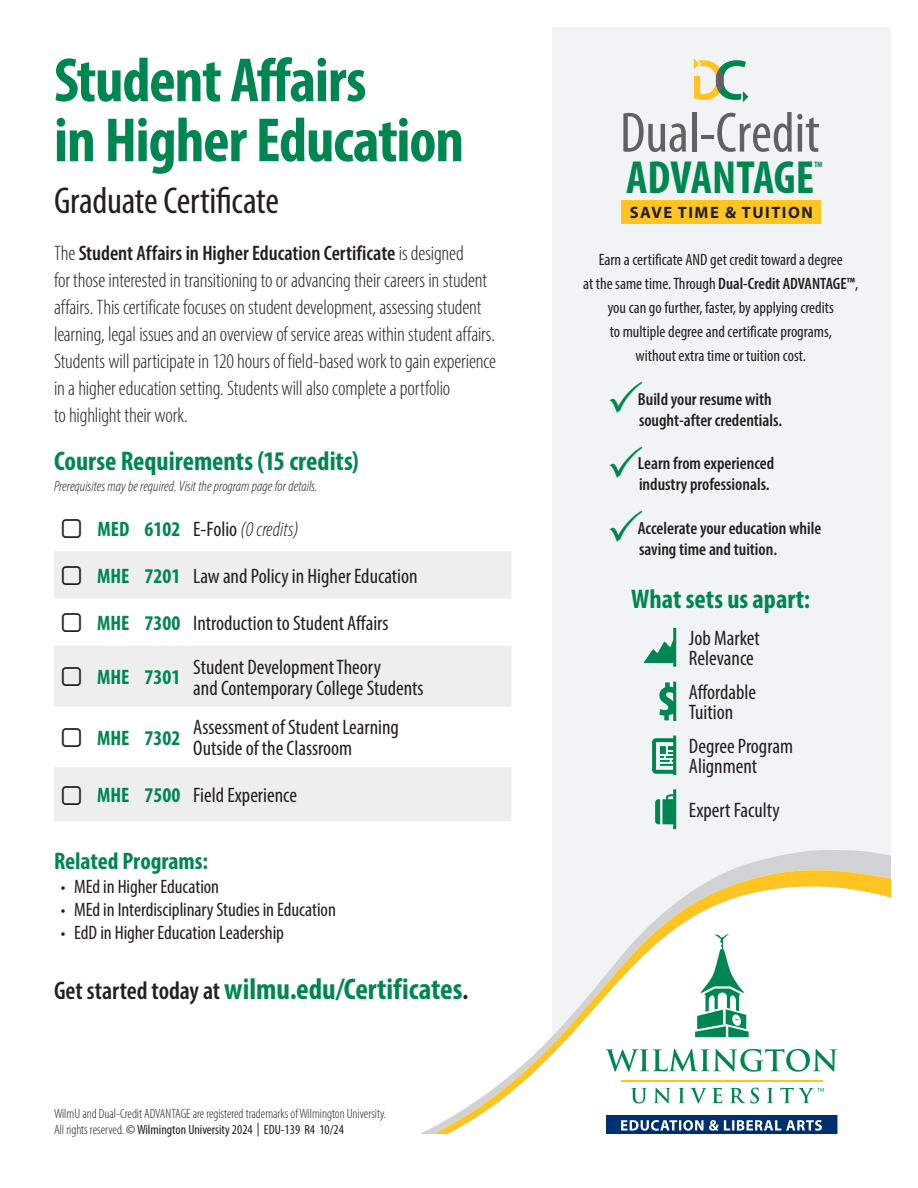
<style>
.page{position:relative;width:918px;height:1188px;background:#fff}
.page>*{position:absolute;margin:0;border:0;box-sizing:border-box;transform-origin:0 0}
.t1{font:700 condensed 63px/60px "Myriad Pro";letter-spacing:-.02em;color:#008751}
.t2{font:condensed 57.15px "Myriad Pro";color:#616161}
.t3{font:700 condensed 46.65px "Myriad Pro";color:#008751}
.t4{font:condensed 37.5px "Myriad Pro";letter-spacing:-.01em;color:#231f20}
.Course_List{font:700 condensed 30px "Myriad Pro";color:#008751}
.Body_Copy{font:700 condensed 27px "Myriad Pro";color:#008751}
.CL_Name{font:700 condensed 27px "Myriad Pro";color:#008751}
.CL_Name-2{font:700 condensed 24px "Myriad Pro";color:#008751}
.Body_Copy-2{font:300 condensed 21px/27px "Myriad Pro";letter-spacing:-.005em;color:#231f20}
.Course_List-2{font:condensed 21px/19.5px "Myriad Pro";color:#231f20}
.Course_List-3{font:700 condensed 21px "Myriad Pro";color:#008751}
.Course_List-4{font:italic 300 condensed 21px "Myriad Pro";color:#231f20}
.t5{font:condensed 19.5px "Myriad Pro";letter-spacing:-.005em;color:#231f20}
.Body_Copy-3{font:600 condensed 17.55px/21px "Myriad Pro";color:#231f20}
.Body_Copy-4{font:condensed 16.5px/24px "Myriad Pro";color:#231f20;text-align:center}
.t6{font:700 16.5px "Myriad Pro";letter-spacing:.09em;color:#231f20}
.Body_Copy-5{font:italic 300 condensed 15px "Myriad Pro";color:#231f20}
.Note{font:300 condensed 13.5px/16.2px "Myriad Pro";color:#231f20}
.t7{font:700 condensed 7.8px "Myriad Pro";color:#008751}
.s1{font-weight:600}
.s2{font-weight:400;font-style:normal}
.s3{font-weight:300}
.s4{font-weight:600;font-size:25.5px;color:#231f20}
.s5{font-weight:600;color:#231f20}
.s6{font-weight:400}
</style>
<div class="page">
<div style="left:552px;top:27px;width:339px;height:822px;background:#f2f3f4"></div>
<div style="left:621px;top:201px;width:200px;height:23px;background:#fec422"></div>
<svg style="left:694px;top:58px;width:54px;height:44px"></svg>
<svg style="left:644px;top:628px;width:32px;height:39px"></svg>
<svg style="left:659px;top:682px;width:17px;height:39px"></svg>
<svg style="left:652px;top:735px;width:24px;height:40px"></svg>
<svg style="left:655px;top:789px;width:21px;height:40px"></svg>
<svg style="left:420px;top:849px;width:471px;height:285px"></svg>
<svg style="left:434px;top:867px;width:457px;height:267px"></svg>
<svg style="left:54px;top:551px;width:457px;height:270px;fill:#eeeeef"></svg>
<svg style="left:610px;top:381px;width:32px;height:32px"></svg>
<svg style="left:610px;top:445px;width:32px;height:32px"></svg>
<svg style="left:610px;top:510px;width:32px;height:32px"></svg>
<svg style="left:62px;top:566px;width:19px;height:19px"></svg>
<svg style="left:62px;top:613px;width:19px;height:19px"></svg>
<svg style="left:62px;top:667px;width:19px;height:19px"></svg>
<svg style="left:62px;top:728px;width:19px;height:19px"></svg>
<svg style="left:62px;top:785px;width:19px;height:20px"></svg>
<p class="t1" style="left:54px;top:49px;width:412px">Student Affairs<br>in Higher Education</p>
<p class="t4" style="left:54px;top:178px;width:226px">Graduate Certificate</p>
<p class="Body_Copy-2" style="left:54px;top:240px;width:444px">The <span class="s1">Student Affairs in Higher Education Certificate</span> is designed<br>for those interested in transitioning to or advancing their careers in student affairs. This certificate focuses on student development, assessing student learning, legal issues and an overview of service areas within student affairs.<br>Students will participate in 120 hours of field-based work to gain experience in a higher education setting. Students will also complete a portfolio<br>to highlight their work.</p>
<p class="Body_Copy" style="left:54px;top:444px;width:306px">Course Requirements (15 credits)</p>
<p class="Body_Copy-5" style="left:54px;top:477px;width:265px">Prerequisites may be required. Visit the program page for details.</p>
<p class="Course_List-3" style="left:97px;top:515px;width:33px">MED</p>
<p class="Course_List-3" style="left:144px;top:515px;width:37px">6102</p>
<p class="Course_List-4" style="left:193px;top:516px;width:107px"><span class="s2">E-Folio</span> (0 credits)</p>
<p class="Course_List-3" style="left:97px;top:563px;width:34px">MHE</p>
<p class="Course_List-3" style="left:144px;top:563px;width:37px">7201</p>
<p class="Course_List-2" style="left:193px;top:566px;width:226px">Law and Policy in Higher Education</p>
<p class="Course_List-3" style="left:97px;top:610px;width:34px">MHE</p>
<p class="Course_List-3" style="left:144px;top:610px;width:37px">7300</p>
<p class="Course_List-2" style="left:193px;top:613px;width:197px">Introduction to Student Affairs</p>
<p class="Course_List-3" style="left:97px;top:664px;width:34px">MHE</p>
<p class="Course_List-3" style="left:144px;top:664px;width:37px">7301</p>
<p class="Course_List-2" style="left:193px;top:656px;width:232px;line-height:21px">Student Development Theory<br>and Contemporary College Students</p>
<p class="Course_List-3" style="left:97px;top:725px;width:34px">MHE</p>
<p class="Course_List-3" style="left:144px;top:725px;width:37px">7302</p>
<p class="Course_List-2" style="left:193px;top:717px;width:207px;line-height:21px">Assessment of Student Learning<br>Outside of the Classroom</p>
<p class="Course_List-3" style="left:97px;top:782px;width:34px">MHE</p>
<p class="Course_List-3" style="left:144px;top:782px;width:37px">7500</p>
<p class="Course_List-2" style="left:193px;top:785px;width:105px">Field Experience</p>
<p class="CL_Name-2" style="left:54px;top:846px;width:156px">Related Programs:</p>
<p class="t5" style="left:61px;top:874px;width:160px"><span class="s3">•</span> MEd in Higher Education</p>
<p class="t5" style="left:61px;top:898px;width:277px"><span class="s3">•</span> MEd in Interdisciplinary Studies in Education</p>
<p class="t5" style="left:61px;top:921px;width:225px"><span class="s3">•</span> EdD in Higher Education Leadership</p>
<p class="Course_List" style="left:54px;top:971px;width:416px"><span class="s4">Get started today at</span> wilmu.edu/Certificates<span class="s5">.</span></p>
<p class="Note" style="left:54px;top:1105px;width:334px">WilmU and Dual-Credit ADVANTAGE are registered trademarks of Wilmington University.<br>All rights reserved. <span class="s6">© Wilmington University 2024 | EDU-139 R4 10/24</span></p>
<p class="t2" style="left:620px;top:98px;width:201px">Dual-Credit</p>
<p class="t3" style="left:626px;top:148px;width:189px">ADVANTAGE</p>
<p class="t7" style="left:815px;top:159px;width:10px">TM</p>
<p class="t6" style="left:630px;top:202px;width:184px">SAVE TIME &amp; TUITION</p>
<p class="Body_Copy-4" style="left:583px;top:248px;width:277px">Earn a certificate AND get credit toward a degree<br>at the same time. Through <span class="s1">Dual-Credit ADVANTAGE™</span>, you can go further, faster, by applying credits<br>to multiple degree and certificate programs,<br>without extra time or tuition cost.</p>
<p class="Body_Copy-3" style="left:638px;top:388px;width:146px">Build your resume with sought-after credentials.</p>
<p class="Body_Copy-3" style="left:638px;top:453px;width:138px">Learn from experienced industry professionals.</p>
<p class="Body_Copy-3" style="left:638px;top:517px;width:185px">Accelerate your education while saving time and tuition.</p>
<p class="CL_Name" style="left:631px;top:582px;width:180px">What sets us apart:</p>
<p class="Course_List-2" style="left:689px;top:628px;width:72px">Job Market<br>Relevance</p>
<p class="Course_List-2" style="left:689px;top:682px;width:69px">Affordable<br>Tuition</p>
<p class="Course_List-2" style="left:689px;top:736px;width:106px">Degree Program<br>Alignment</p>
<p class="Course_List-2" style="left:689px;top:800px;width:92px">Expert Faculty</p>
</div>
